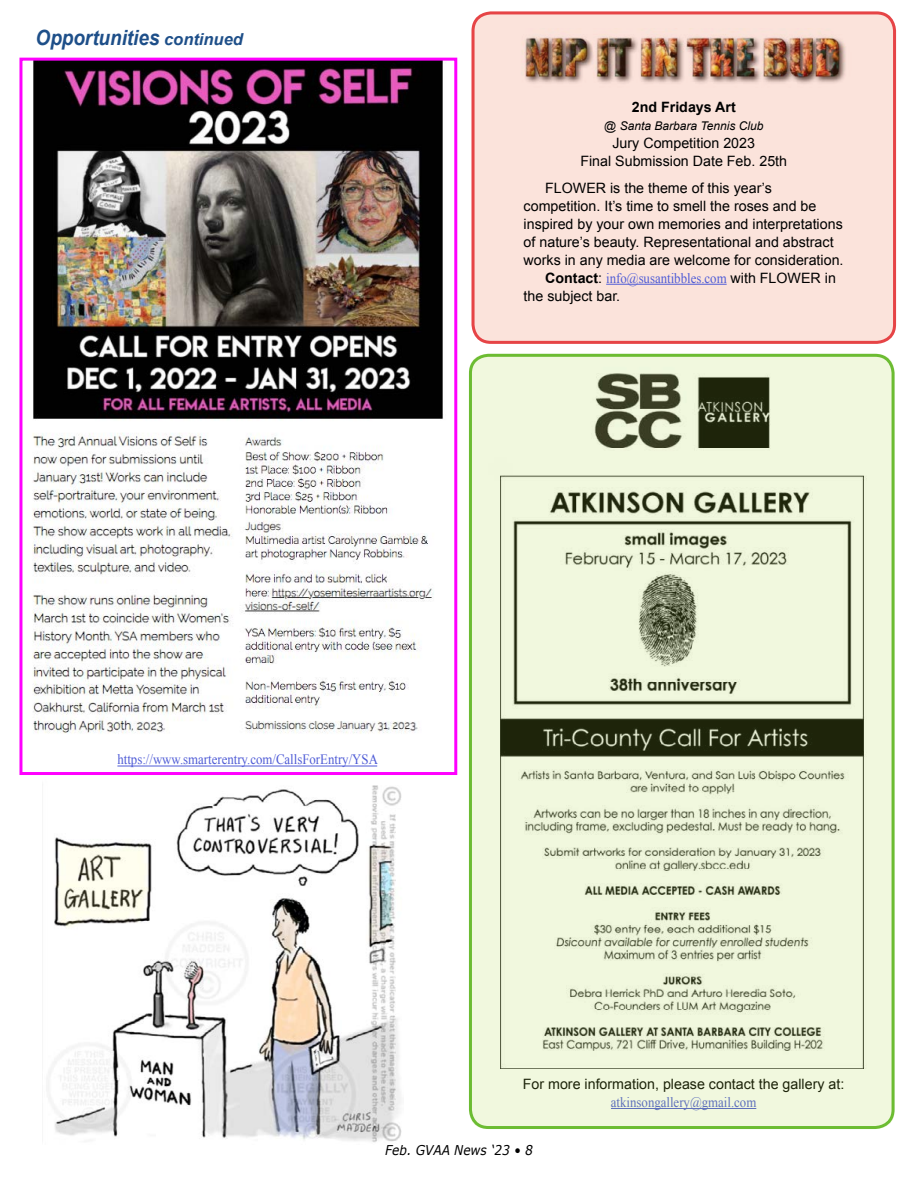
<style>
.page{position:relative;width:918px;height:1188px;background:#fff}
.page>*{position:absolute;margin:0;border:0;box-sizing:border-box;transform-origin:0 0}
.Main_Tite_In_Section{font:italic 700 21px "Arial";color:#1e4f89;scale:.9 1}
.Editors_Style_9_5_12{font:14.25px/18px "Arial";color:#000}
.Editors_Style_9_5_12-2{font:14.25px "Times New Roman";color:#4f5cd6;scale:.9 1}
.Editors_Style_9_5_12-3{font:700 14.25px "Arial";color:#000}
.t1{font:italic 13.5px "Verdana";color:#000;scale:.9 1}
.Editors_Style_9_5_12-4{font:italic 12px "Arial";color:#000}
.s1{font-size:16.5px}
.s2{font-weight:700}
.s3{font-family:"Times New Roman";color:#4f5cd6}
</style>
<div class="page">
<svg style="left:473px;top:13px;width:422px;height:329px;background:#f2d8ce"></svg>
<div style="left:472px;top:11px;width:424px;height:333px;border:3px solid #e64446;border-radius:18px"></div>
<hr style="left:606px;top:284px;width:121px;height:1px;background:#4f5cd6">
<hr style="left:117px;top:766px;width:260px;height:1px;background:#4f5cd6">
<img style="left:32px;top:62px;width:411px;height:672px">
<div style="left:19px;top:58px;width:438px;height:717px;border:3px solid #f0f"></div>
<svg style="left:469px;top:354px;width:426px;height:775px;background:#d5ddc1"></svg>
<img style="left:47px;top:785px;width:355px;height:358px">
<p class="Main_Tite_In_Section" style="left:36px;top:24px;width:232px">Opportunities <span class="s1">continued</span></p>
<p class="Editors_Style_9_5_12-3" style="left:632px;top:97px;width:105px">2nd Fridays Art</p>
<p class="Editors_Style_9_5_12-4" style="left:604px;top:118px;width:161px">@ Santa Barbara Tennis Club</p>
<p class="Editors_Style_9_5_12" style="left:613px;top:134px;width:144px">Jury Competition 2023</p>
<p class="Editors_Style_9_5_12" style="left:580px;top:152px;width:208px">Final Submission Date Feb. 25th</p>
<p class="Editors_Style_9_5_12" style="left:524px;top:179px;width:321px;text-indent:22px">FLOWER is the theme of this year’s competition. It’s time to smell the roses and be inspired by your own memories and interpretations of nature’s beauty. Representational and abstract works in any media are welcome for consideration.</p>
<p class="Editors_Style_9_5_12" style="left:524px;top:269px;width:314px;text-indent:22px"><span class="s2">Contact</span>: <span class="s3">info@susantibbles.com</span> with FLOWER in the subject bar.</p>
<p class="Editors_Style_9_5_12-2" style="left:117px;top:750px;width:291px">https://www.smarterentry.com/CallsForEntry/YSA</p>
<p class="Editors_Style_9_5_12" style="left:523px;top:1075px;width:323px;text-align:center">For more information, please contact the gallery at: <span class="s3">atkinsongallery@gmail.com</span></p>
<p class="t1" style="left:385px;top:1142px;width:165px">Feb. GVAA News ‘23 • 8</p>
</div>
